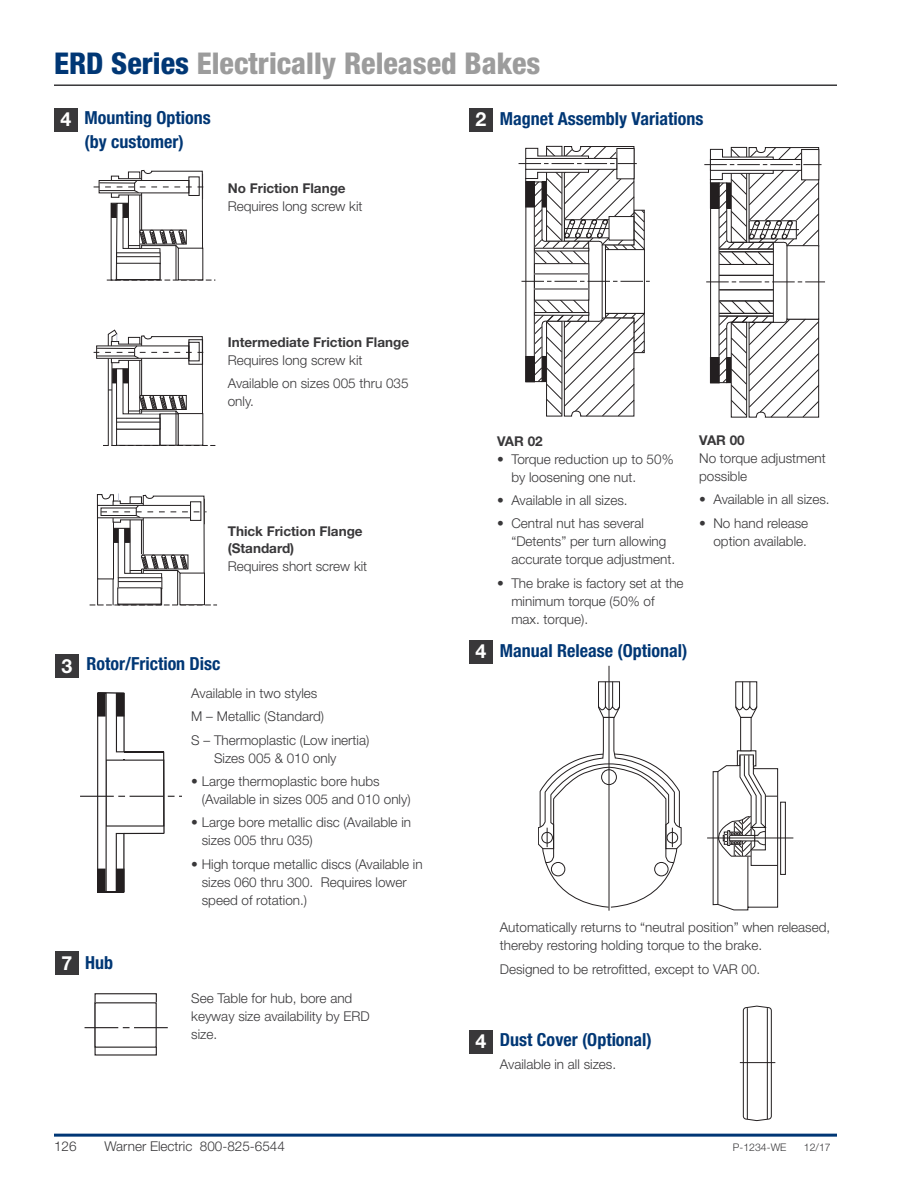
<style>
.page{position:relative;width:918px;height:1188px;background:#fff}
.page>*{position:absolute;margin:0;border:0;box-sizing:border-box;transform-origin:0 0}
.t1{font:800 condensed 30px "Helvetica Neue LT Std";color:#9c9c9c}
.t2{font:700 19.5px "Helvetica Neue LT Std";color:#fff}
.t3{font:700 condensed 18px/23.9px "Helvetica Neue LT Std";color:#003775}
.t4{font:300 13.5px/18px "Helvetica Neue LT Std";color:#39383a}
.t5{font:700 13.5px/16.5px "Helvetica Neue LT Std";color:#39383a}
.t6{font:300 10.5px "Helvetica Neue LT Std";color:#39383a}
.s1{color:#003775}
</style>
<div class="page">
<hr style="left:54px;top:1134px;width:783px;height:3px;background:#003775">
<hr style="left:54px;top:84px;width:783px;height:2px;background:#39383a">
<svg style="left:94px;top:170px;width:121px;height:111px"></svg>
<svg style="left:94px;top:330px;width:121px;height:116px"></svg>
<hr style="left:116px;top:369px;width:1px;height:49px;background:#231f20">
<svg style="left:90px;top:494px;width:127px;height:112px"></svg>
<div style="left:189px;top:340px;width:14px;height:24px;border:1px solid #231f20"></div>
<div style="left:117px;top:263px;width:43px;height:17px;background:#fff"></div>
<div style="left:116px;top:263px;width:44px;height:17px;border:1px solid #231f20"></div>
<div style="left:118px;top:588px;width:43px;height:16px;background:#fff"></div>
<div style="left:178px;top:414px;width:25px;height:31px;background:#fff"></div>
<div style="left:178px;top:413px;width:25px;height:32px;border:1px solid #231f20"></div>
<div style="left:180px;top:573px;width:24px;height:32px;background:#fff"></div>
<div style="left:180px;top:573px;width:25px;height:32px;border:1px solid #231f20"></div>
<div style="left:178px;top:248px;width:25px;height:32px;background:#fff"></div>
<div style="left:178px;top:248px;width:25px;height:32px;border:1px solid #231f20"></div>
<hr style="left:80px;top:796px;width:34px;height:1px;background:#231f20">
<svg style="left:97px;top:692px;width:85px;height:200px"></svg>
<hr style="left:124px;top:751px;width:40px;height:1px;background:#231f20">
<hr style="left:163px;top:752px;width:2px;height:81px;background:#231f20">
<hr style="left:124px;top:833px;width:40px;height:1px;background:#231f20">
<div style="left:95px;top:993px;width:62px;height:63px;border:1px solid #231f20"></div>
<svg style="left:85px;top:1027px;width:83px;height:1px"></svg>
<svg style="left:704px;top:146px;width:121px;height:272px"></svg>
<svg style="left:519px;top:146px;width:131px;height:271px"></svg>
<div style="left:740px;top:717px;width:12px;height:34px;border:1px solid #231f20"></div>
<svg style="left:735px;top:681px;width:23px;height:37px"></svg>
<div style="left:780px;top:802px;width:6px;height:73px;border:1px solid #231f20"></div>
<svg style="left:712px;top:750px;width:66px;height:161px"></svg>
<hr style="left:707px;top:838px;width:86px;height:1px;background:#231f20">
<svg style="left:538px;top:681px;width:144px;height:227px"></svg>
<hr style="left:609px;top:666px;width:1px;height:245px;background:#231f20">
<div style="left:743px;top:1007px;width:29px;height:112px;border:1px solid #231f20;border-radius:3px"></div>
<hr style="left:747px;top:1008px;width:1px;height:111px;background:#231f20">
<hr style="left:767px;top:1008px;width:1px;height:111px;background:#231f20">
<hr style="left:740px;top:1062px;width:35px;height:1px;background:#231f20">
<div style="left:469px;top:108px;width:23px;height:23px;background:#39383a"></div>
<div style="left:469px;top:641px;width:23px;height:23px;background:#39383a"></div>
<div style="left:469px;top:1030px;width:23px;height:23px;background:#39383a"></div>
<div style="left:55px;top:655px;width:23px;height:23px;background:#39383a"></div>
<div style="left:55px;top:952px;width:23px;height:23px;background:#39383a"></div>
<div style="left:54px;top:108px;width:23px;height:23px;background:#39383a"></div>
<h1 class="t1" style="left:54px;top:53px;width:488px"><span class="s1">ERD Series</span> Electrically Released Bakes</h1>
<h2 class="t2" style="left:60px;top:112px;width:12px">4</h2>
<h3 class="t3" style="left:85px;top:107px;width:128px">Mounting Options (by customer)</h3>
<h3 class="t3" style="left:500px;top:109px;width:205px">Magnet Assembly Variations</h3>
<h2 class="t2" style="left:476px;top:112px;width:12px">2</h2>
<p class="t5" style="left:228px;top:182px;width:119px">No Friction Flange</p>
<p class="t4" style="left:228px;top:199px;width:136px">Requires long screw kit</p>
<p class="t5" style="left:228px;top:335px;width:183px">Intermediate Friction Flange</p>
<p class="t4" style="left:228px;top:349px;width:182px;line-height:23.4px">Requires long screw kit<br>Available on sizes 005 thru 035</p>
<p class="t4" style="left:228px;top:394px;width:28px">only.</p>
<p class="t5" style="left:228px;top:524px;width:136px">Thick Friction Flange (Standard)</p>
<p class="t4" style="left:228px;top:558px;width:141px">Requires short screw kit</p>
<h2 class="t2" style="left:61px;top:659px;width:12px">3</h2>
<h3 class="t3" style="left:86px;top:654px;width:136px">Rotor/Friction Disc</h3>
<p class="t4" style="left:191px;top:683px;width:179px;line-height:23.4px">Available in two styles<br>M – Metallic (Standard)<br>S – Thermoplastic (Low inertia)</p>
<p class="t4" style="left:214px;top:750px;width:124px">Sizes 005 &amp; 010 only</p>
<p class="t4" style="left:202px;top:773px;width:210px;text-indent:-10px">• Large thermoplastic bore hubs (Available in sizes 005 and 010 only)</p>
<p class="t4" style="left:202px;top:815px;width:211px;text-indent:-11px">• Large bore metallic disc (Available in sizes 005 thru 035)</p>
<p class="t4" style="left:202px;top:856px;width:222px;text-indent:-11px">• High torque metallic discs (Available in sizes 060 thru 300. Requires lower speed of rotation.)</p>
<h2 class="t2" style="left:61px;top:956px;width:12px">7</h2>
<h3 class="t3" style="left:85px;top:952px;width:30px">Hub</h3>
<p class="t4" style="left:191px;top:990px;width:180px">See Table for hub, bore and keyway size availability by ERD size.</p>
<h2 class="t2" style="left:476px;top:644px;width:12px">4</h2>
<p class="t5" style="left:497px;top:434px;width:47px">VAR 02</p>
<p class="t4" style="left:511px;top:451px;width:164px;text-indent:-14px">• Torque reduction up to 50% by loosening one nut.</p>
<p class="t4" style="left:497px;top:492px;width:132px">• Available in all sizes.</p>
<p class="t4" style="left:511px;top:516px;width:165px;text-indent:-14px">• Central nut has several “Detents” per turn allowing accurate torque adjustment.</p>
<p class="t4" style="left:511px;top:575px;width:174px;text-indent:-14px">• The brake is factory set at the minimum torque (50% of max. torque).</p>
<h3 class="t3" style="left:500px;top:640px;width:189px">Manual Release (Optional)</h3>
<p class="t5" style="left:699px;top:433px;width:47px">VAR 00</p>
<p class="t4" style="left:699px;top:450px;width:128px">No torque adjustment possible</p>
<p class="t4" style="left:699px;top:492px;width:132px">• Available in all sizes.</p>
<p class="t4" style="left:699px;top:515px;width:111px;text-align:right">• No hand release option available.</p>
<p class="t4" style="left:500px;top:920px;width:332px">Automatically returns to “neutral position” when released, thereby restoring holding torque to the brake.</p>
<p class="t4" style="left:500px;top:961px;width:262px">Designed to be retrofitted, except to VAR 00.</p>
<h2 class="t2" style="left:476px;top:1034px;width:12px">4</h2>
<h3 class="t3" style="left:500px;top:1030px;width:154px">Dust Cover (Optional)</h3>
<p class="t4" style="left:500px;top:1056px;width:118px">Available in all sizes.</p>
<p class="t4" style="left:54px;top:1138px;width:24px">126</p>
<p class="t4" style="left:105px;top:1138px;width:182px">Warner Electric 800-825-6544</p>
<p class="t6" style="left:733px;top:1143px;width:55px">P-1234-WE</p>
<p class="t6" style="left:804px;top:1143px;width:28px">12/17</p>
</div>
